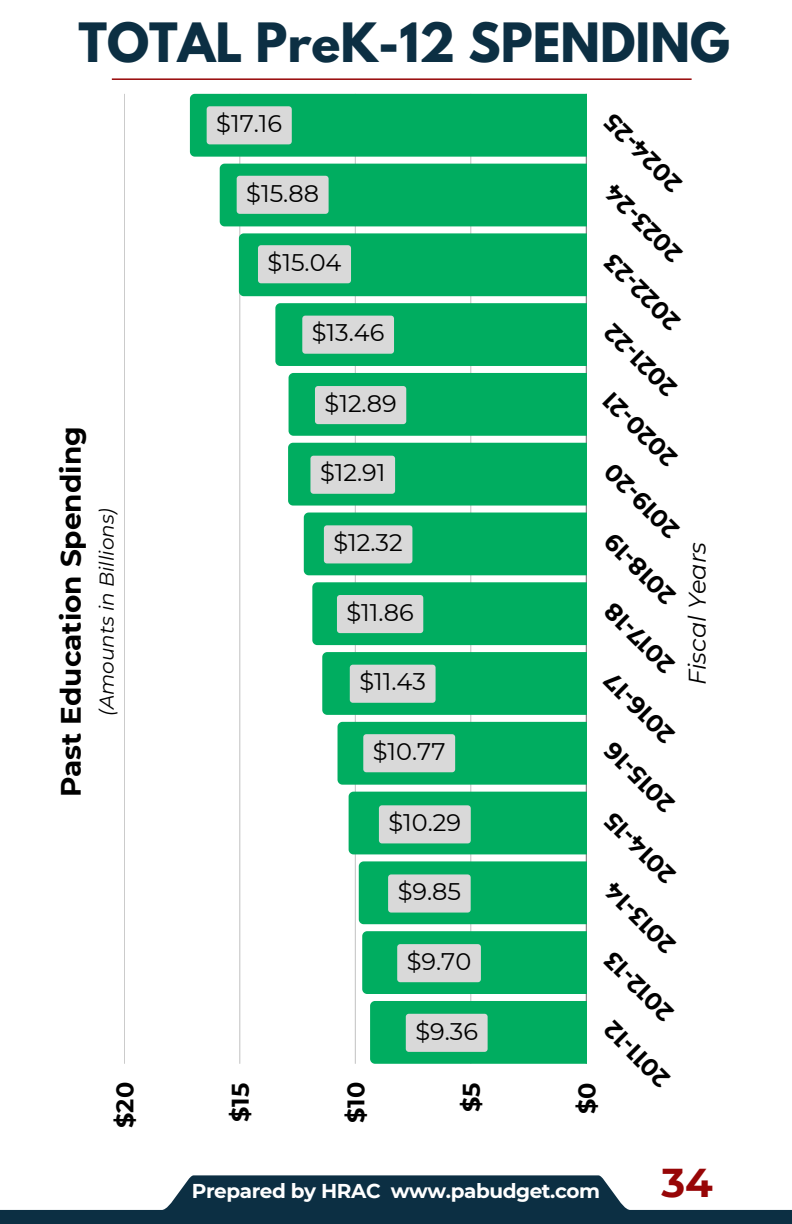
<style>
.page{position:relative;width:792px;height:1224px;background:#fff}
.page>*{position:absolute;margin:0;border:0;box-sizing:border-box;transform-origin:0 0}
.t1{font:700 48px "League Spartan";color:#0c2f43}
.t2{font:700 40.2px "Montserrat";color:#970607}
.t3{font:700 28px "Montserrat";color:#000}
.t4{font:700 24px "Montserrat";color:#000}
.t5{font:24px "Montserrat";color:#000}
.t6{font:italic 24px "Montserrat";color:#000}
.t7{font:700 20px "Montserrat";letter-spacing:-.02em;color:#fff}
.t8{font:italic 20px "Montserrat";color:#000}
</style>
<div class="page">
<hr style="left:112px;top:78px;width:580px;height:2px;background:#970607">
<hr style="left:586px;top:94px;width:1px;height:970px;background:#000;opacity:.6">
<hr style="left:470px;top:94px;width:1px;height:970px;background:#000;opacity:.25">
<hr style="left:355px;top:94px;width:1px;height:970px;background:#ccc">
<hr style="left:239px;top:94px;width:1px;height:970px;background:#d3d3d3">
<hr style="left:124px;top:94px;width:1px;height:970px;background:#cbcbcb">
<svg style="left:349px;top:792px;width:237px;height:62px;background:#34b77d"></svg>
<svg style="left:338px;top:722px;width:248px;height:63px;background:#31b77b"></svg>
<svg style="left:322px;top:652px;width:264px;height:63px;background:#2db679"></svg>
<svg style="left:312px;top:582px;width:274px;height:63px;background:#2bb578"></svg>
<svg style="left:304px;top:513px;width:282px;height:62px;background:#2ab577"></svg>
<svg style="left:288px;top:443px;width:298px;height:63px;background:#27b576"></svg>
<svg style="left:289px;top:373px;width:297px;height:63px;background:#29b577"></svg>
<svg style="left:275px;top:303px;width:311px;height:63px;background:#27b576"></svg>
<svg style="left:239px;top:233px;width:347px;height:63px;background:#24b474"></svg>
<svg style="left:220px;top:164px;width:366px;height:62px;background:#21b372"></svg>
<svg style="left:190px;top:94px;width:396px;height:63px;background:#1db370"></svg>
<svg style="left:359px;top:861px;width:227px;height:63px;background:#31b77b"></svg>
<svg style="left:362px;top:931px;width:224px;height:63px;background:#32b77c"></svg>
<svg style="left:370px;top:1001px;width:216px;height:63px;background:#33b77c"></svg>
<svg style="left:0;top:1175px;width:792px;height:49px;fill:#0c2f43"></svg>
<h1 class="t1" style="left:78px;top:19px;width:653px">TOTAL PreK-12 SPENDING</h1>
<h3 class="t3" style="left:54px;top:797px;width:372px;rotate:-90deg">Past Education Spending</h3>
<p class="t8" style="left:94px;top:716px;width:209px;rotate:-90deg">(Amounts in Billions)</p>
<p class="t4" style="left:110px;top:1128px;width:47px;rotate:-90deg">$20</p>
<h3 class="t5" style="left:216px;top:109px;width:67px">$17.16</h3>
<h3 class="t5" style="left:246px;top:178px;width:74px">$15.88</h3>
<h3 class="t5" style="left:268px;top:248px;width:75px">$15.04</h3>
<h3 class="t5" style="left:312px;top:318px;width:74px">$13.46</h3>
<h3 class="t5" style="left:325px;top:389px;width:74px">$12.89</h3>
<h3 class="t5" style="left:320px;top:458px;width:67px">$12.91</h3>
<p class="t5" style="left:334px;top:528px;width:71px">$12.32</p>
<h2 class="t5" style="left:347px;top:598px;width:69px">$11.86</h2>
<p class="t5" style="left:359px;top:667px;width:68px">$11.43</p>
<p class="t5" style="left:373px;top:737px;width:74px">$10.77</p>
<p class="t5" style="left:389px;top:808px;width:74px">$10.29</p>
<h3 class="t5" style="left:398px;top:877px;width:65px">$9.85</h3>
<h3 class="t5" style="left:407px;top:947px;width:66px">$9.70</h3>
<p class="t4" style="left:226px;top:1122px;width:40px;rotate:-90deg">$15</p>
<p class="t4" style="left:341px;top:1123px;width:42px;rotate:-90deg">$10</p>
<p class="t5" style="left:415px;top:1016px;width:64px">$9.36</p>
<p class="t4" style="left:457px;top:1112px;width:31px;rotate:-90deg">$5</p>
<p class="t4" style="left:667px;top:198px;width:100px;rotate:-135deg">2024 2- 5</p>
<p class="t4" style="left:667px;top:268px;width:99px;rotate:-135deg">2023 2- 4</p>
<p class="t4" style="left:666px;top:336px;width:97px;rotate:-135deg">2022 2- 3</p>
<p class="t4" style="left:662px;top:403px;width:92px;rotate:-135deg">2021 2- 2</p>
<p class="t4" style="left:662px;top:473px;width:95px;rotate:-135deg">2020 2- 1</p>
<p class="t4" style="left:664px;top:544px;width:96px;rotate:-135deg">20 91 2- 0</p>
<p class="t4" style="left:661px;top:611px;width:90px;rotate:-135deg">20 81 - 91</p>
<p class="t6" style="left:682px;top:685px;width:145px;rotate:-90deg">Fiscal Years</p>
<p class="t4" style="left:660px;top:679px;width:89px;rotate:-135deg">20 71 - 81</p>
<p class="t4" style="left:660px;top:749px;width:90px;rotate:-135deg">20 61 - 71</p>
<p class="t4" style="left:660px;top:819px;width:89px;rotate:-135deg">20 51 - 61</p>
<p class="t4" style="left:661px;top:890px;width:90px;rotate:-135deg">20 41 - 51</p>
<p class="t4" style="left:661px;top:959px;width:90px;rotate:-135deg">20 31 - 41</p>
<p class="t4" style="left:659px;top:1027px;width:88px;rotate:-135deg">20 21 - 31</p>
<p class="t4" style="left:655px;top:1093px;width:83px;rotate:-135deg">201 - 21</p>
<p class="t4" style="left:572px;top:1114px;width:33px;rotate:-90deg">$0</p>
<p class="t7" style="left:192px;top:1179px;width:410px">Prepared by HRAC www.pabudget.com</p>
<p class="t2" style="left:661px;top:1158px;width:53px">34</p>
</div>
